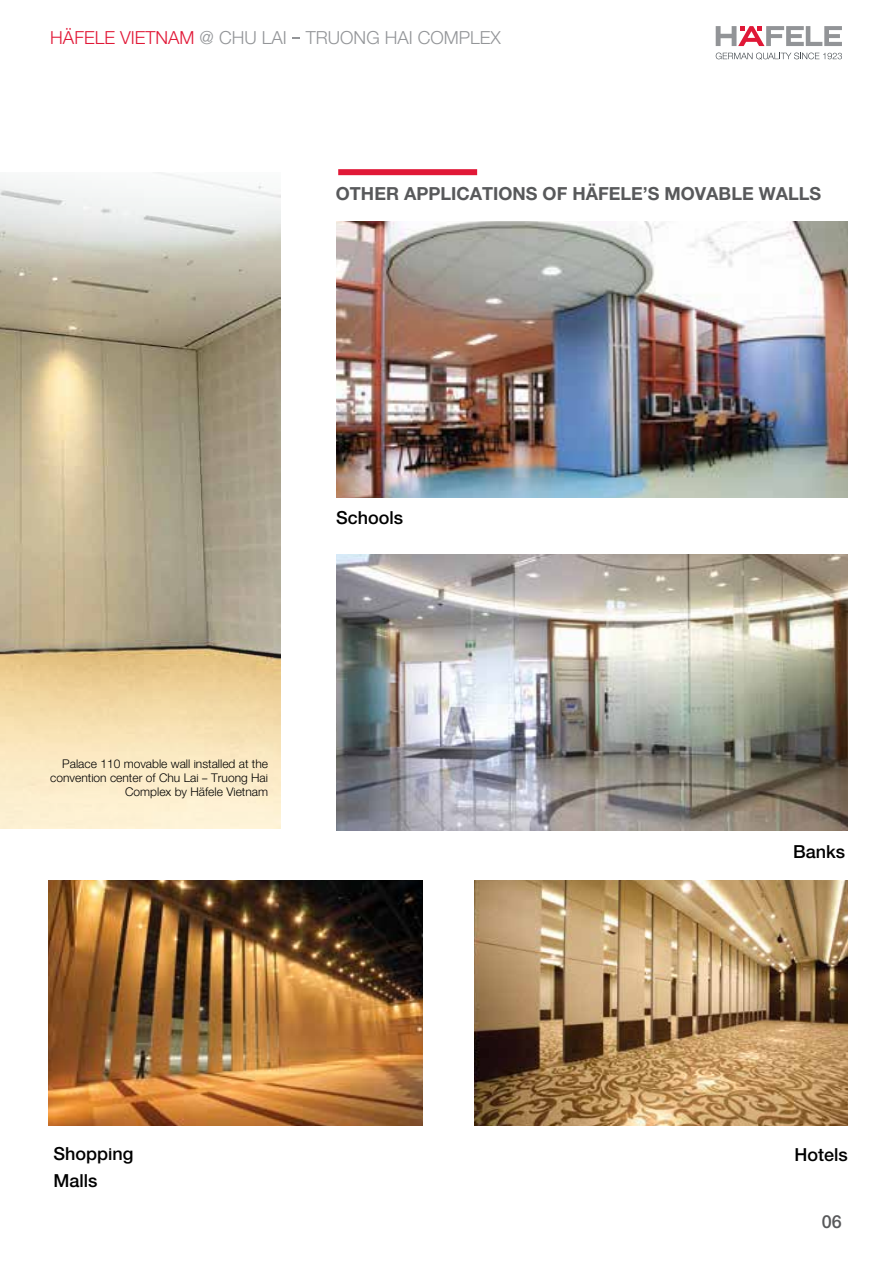
<style>
.page{position:relative;width:893px;height:1263px;background:#fff}
.page>*{position:absolute;margin:0;border:0;box-sizing:border-box;transform-origin:0 0}
.t1{font:18px "Hafele Helve N Bold";color:#58595b}
.t2{font:18px "Hafele Helve N Light";color:#939598}
.t3{font:18px "Hafele Helve N medium";color:#000}
.t4{font:18px "Hafele Helve N medium";color:#58595b}
.t5{font:12px/14.4px "Hafele Helve N Light";color:#000;text-align:right}
.s1{color:#e11837}
.s2{font-family:"Myriad Pro"}
</style>
<div class="page">
<img style="left:0;top:172px;width:281px;height:657px">
<div style="left:338px;top:169px;width:139px;height:6px;background:#e11837"></div>
<svg style="left:716px;top:26px;width:126px;height:20px"></svg>
<svg style="left:716px;top:53px;width:126px;height:7px"></svg>
<img style="left:336px;top:222px;width:512px;height:275px">
<img style="left:336px;top:554px;width:512px;height:276px">
<img style="left:474px;top:881px;width:374px;height:245px">
<img style="left:48px;top:881px;width:374px;height:245px">
<h1 class="t2" style="left:50px;top:26px;width:452px"><span class="s1">HÄFELE VIETNAM</span> @ CHU LAI TRUONG HAI COMPLEX</h1>
<h1 class="t1" style="left:336px;top:181px;width:487px">OTHER APPLICATIONS OF HÄFELE’S MOVABLE WALLS</h1>
<h1 class="t3" style="left:336px;top:505px;width:69px">Schools</h1>
<p class="t5" style="left:50px;top:756px;width:219px">Palace 110 movable wall installed at the convention center of Chu Lai <span class="s2">–</span> Truong Hai<br>Complex by Häfele Vietnam</p>
<h1 class="t3" style="left:793px;top:839px;width:54px">Banks</h1>
<h1 class="t3" style="left:54px;top:1141px;width:82px">Shopping</h1>
<h1 class="t3" style="left:795px;top:1142px;width:55px">Hotels</h1>
<h1 class="t3" style="left:54px;top:1168px;width:46px">Malls</h1>
<h1 class="t4" style="left:822px;top:1209px;width:22px">06</h1>
</div>
